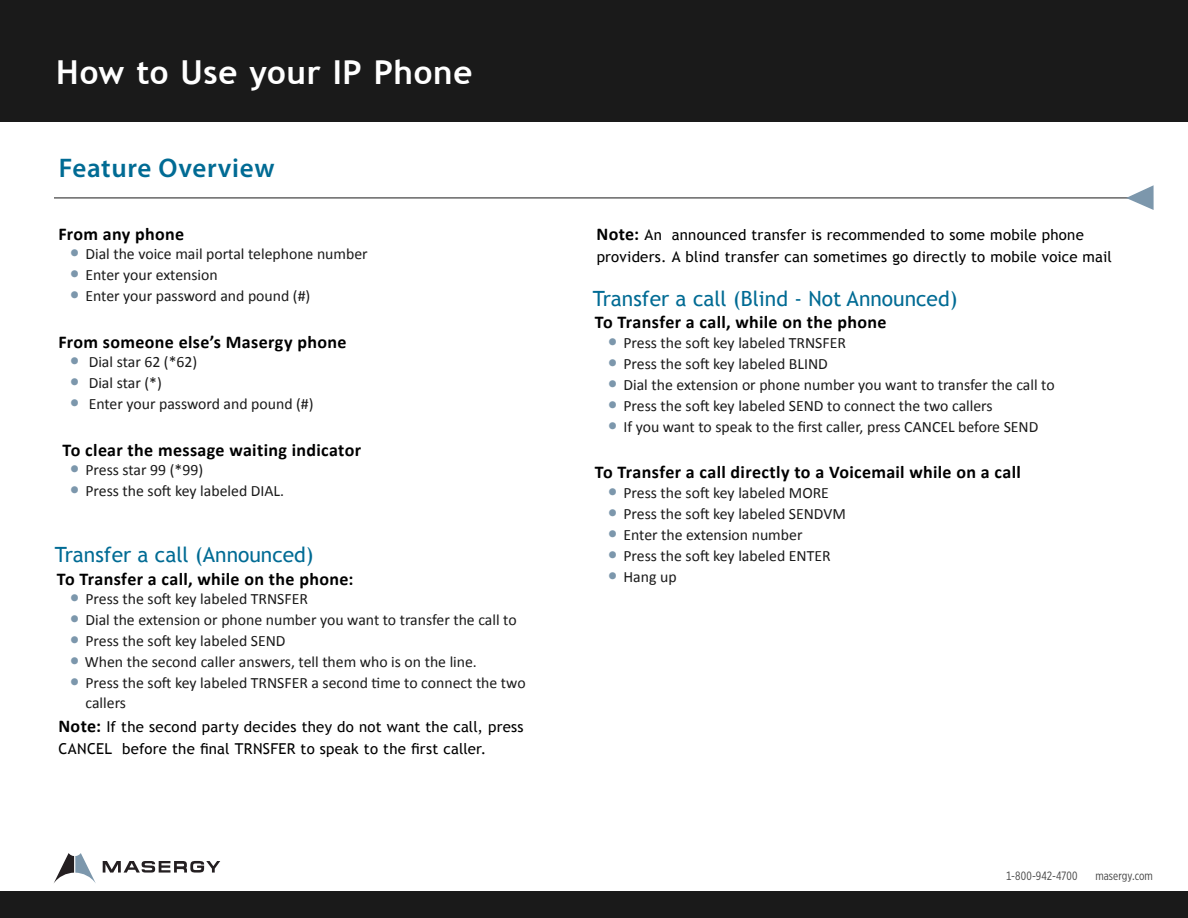
<style>
.page{position:relative;width:1188px;height:918px;background:#fff}
.page>*{position:absolute;margin:0;border:0;box-sizing:border-box;transform-origin:0 0}
.t1{font:700 33px "Trebuchet MS";letter-spacing:.02em;color:#fff}
.t2{font:600 27px "Myriad Pro";letter-spacing:.025em;color:#006b94}
.t3{font:21px "Trebuchet MS";color:#006b94}
.t4{font:700 18px "Calibri";letter-spacing:.02em;color:#000}
.t5{font:15.75px/19.5px "Calibri";color:#1a1a1a}
.t6{font:15px/22.5px "Trebuchet MS";letter-spacing:.015em;color:#000}
.t7{font:12px "Gotham X Narrow";letter-spacing:.005em;color:#454545}
.s1{font-weight:700;font-size:19.5px;color:#7c97ac}
.s2{font-family:"Calibri";font-weight:700;font-size:18px}
</style>
<div class="page">
<div style="left:0;top:0;width:1188px;height:122px;background:#1a1a1a"></div>
<hr style="left:54px;top:198px;width:1089px;height:1px;background:#1a1a1a">
<svg style="left:1126px;top:185px;width:28px;height:25px"></svg>
<div style="left:0;top:891px;width:1188px;height:27px;background:#1a1a1a"></div>
<svg style="left:54px;top:853px;width:42px;height:30px"></svg>
<svg style="left:103px;top:861px;width:117px;height:12px"></svg>
<h1 class="t1" style="left:56px;top:52px;width:418px">How to Use your IP Phone</h1>
<h2 class="t2" style="left:59px;top:151px;width:217px">Feature Overview</h2>
<p class="t4" style="left:58px;top:222px;width:127px">From any phone</p>
<p class="t5" style="left:70px;top:243px;width:300px"><span class="s1">•</span> Dial the voice mail portal telephone number</p>
<p class="t5" style="left:70px;top:264px;width:150px"><span class="s1">•</span> Enter your extension</p>
<p class="t5" style="left:70px;top:285px;width:242px"><span class="s1">•</span> Enter your password and pound (#)</p>
<p class="t4" style="left:58px;top:330px;width:290px">From someone else’s Masergy phone</p>
<p class="t5" style="left:70px;top:351px;width:129px"><span class="s1">•</span> Dial star 62 (*62)</p>
<p class="t5" style="left:70px;top:372px;width:94px"><span class="s1">•</span> Dial star (*)</p>
<p class="t5" style="left:70px;top:393px;width:245px"><span class="s1">•</span> Enter your password and pound (#)</p>
<p class="t4" style="left:63px;top:438px;width:300px">To clear the message waiting indicator</p>
<p class="t5" style="left:70px;top:459px;width:135px"><span class="s1">•</span> Press star 99 (*99)</p>
<p class="t5" style="left:70px;top:480px;width:216px"><span class="s1">•</span> Press the soft key labeled DIAL.</p>
<h3 class="t3" style="left:55px;top:542px;width:260px">Transfer a call (Announced)</h3>
<p class="t4" style="left:57px;top:567px;width:298px">To Transfer a call, while on the phone:</p>
<p class="t5" style="left:70px;top:588px;width:240px"><span class="s1">•</span> Press the soft key labeled TRNSFER</p>
<p class="t5" style="left:70px;top:609px;width:448px"><span class="s1">•</span> Dial the extension or phone number you want to transfer the call to</p>
<p class="t5" style="left:70px;top:630px;width:217px"><span class="s1">•</span> Press the soft key labeled SEND</p>
<p class="t5" style="left:70px;top:651px;width:409px"><span class="s1">•</span> When the second caller answers, tell them who is on the line.</p>
<p class="t5" style="left:86px;top:672px;width:442px;text-indent:-16px"><span class="s1">•</span> Press the soft key labeled TRNSFER a second time to connect the two callers</p>
<p class="t6" style="left:58px;top:715px;width:467px"><span class="s2">Note:</span> If the second party decides they do not want the call, press<br>CANCEL before the final TRNSFER to speak to the first caller.</p>
<p class="t6" style="left:596px;top:223px;width:517px"><span class="s2">Note:</span> An announced transfer is recommended to some mobile phone providers. A blind transfer can sometimes go directly to mobile voice mail</p>
<h3 class="t3" style="left:593px;top:286px;width:366px">Transfer a call (Blind - Not Announced)</h3>
<p class="t4" style="left:595px;top:311px;width:293px">To Transfer a call, while on the phone</p>
<p class="t5" style="left:608px;top:332px;width:240px"><span class="s1">•</span> Press the soft key labeled TRNSFER</p>
<p class="t5" style="left:608px;top:353px;width:222px"><span class="s1">•</span> Press the soft key labeled BLIND</p>
<p class="t5" style="left:608px;top:374px;width:448px"><span class="s1">•</span> Dial the extension or phone number you want to transfer the call to</p>
<p class="t5" style="left:608px;top:395px;width:386px"><span class="s1">•</span> Press the soft key labeled SEND to connect the two callers</p>
<p class="t5" style="left:608px;top:416px;width:432px"><span class="s1">•</span> If you want to speak to the first caller, press CANCEL before SEND</p>
<p class="t4" style="left:595px;top:461px;width:427px">To Transfer a call directly to a Voicemail while on a call</p>
<p class="t5" style="left:608px;top:482px;width:223px"><span class="s1">•</span> Press the soft key labeled MORE</p>
<p class="t5" style="left:608px;top:503px;width:240px"><span class="s1">•</span> Press the soft key labeled SENDVM</p>
<p class="t5" style="left:608px;top:524px;width:196px"><span class="s1">•</span> Enter the extension number</p>
<p class="t5" style="left:608px;top:545px;width:224px"><span class="s1">•</span> Press the soft key labeled ENTER</p>
<p class="t5" style="left:608px;top:566px;width:70px"><span class="s1">•</span> Hang up</p>
<p class="t7" style="left:1006px;top:869px;width:73px">1-800-942-4700</p>
<p class="t7" style="left:1095px;top:869px;width:59px">masergy.com</p>
</div>
